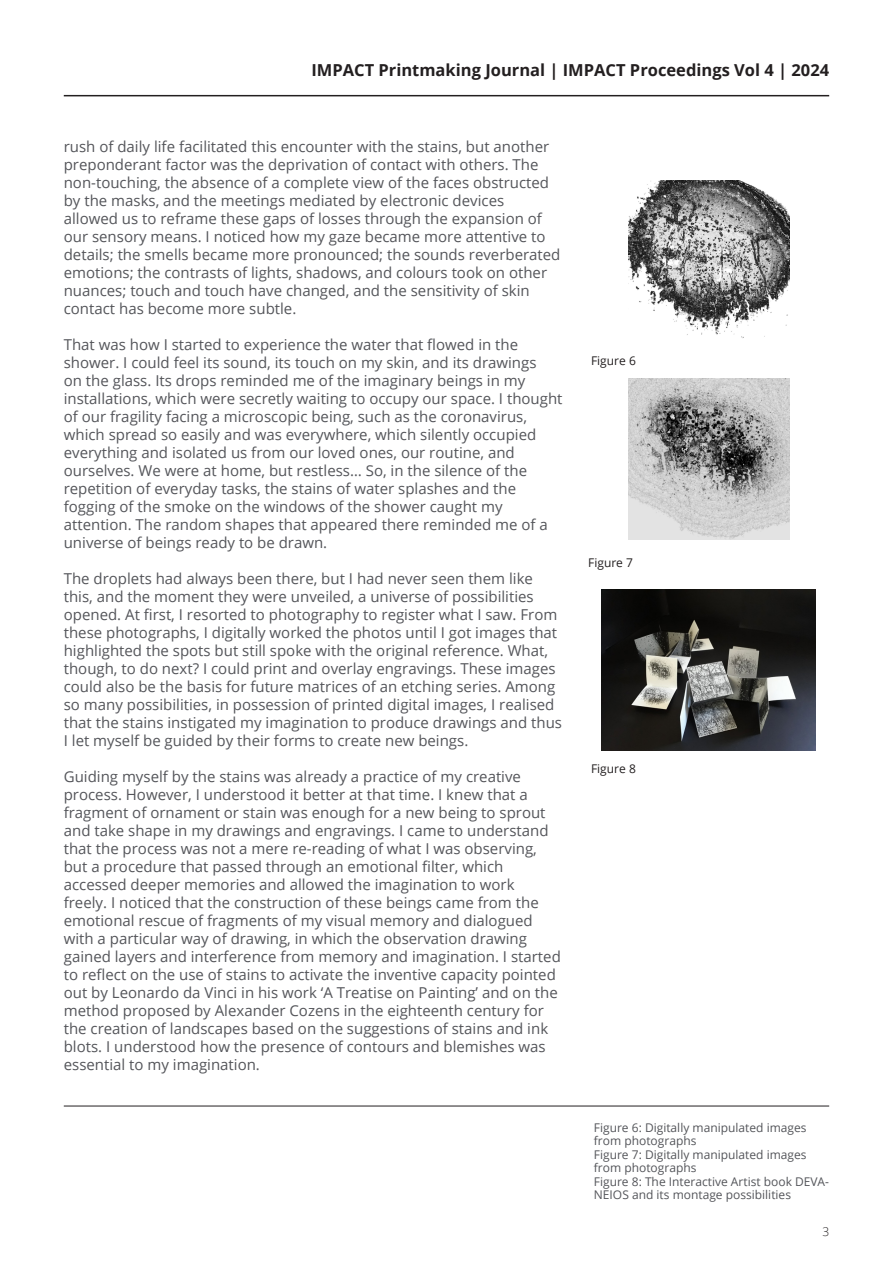
<style>
.page{position:relative;width:893px;height:1263px;background:#fff}
.page>*{position:absolute;margin:0;border:0;box-sizing:border-box;transform-origin:0 0}
.t1{font:700 16.5px "Open Sans";color:#231f20}
.Main_Text{font:15px/18px "Open Sans";color:#54555a}
.t2{font:12px/13.5px "Open Sans";color:#54555a}
.t3{font:12px "Open Sans";color:#231f20}
.t4{font:300 12px "Open Sans";color:#231f20}
</style>
<div class="page">
<hr style="left:64px;top:95px;width:765px;height:1px;background:#231f20">
<hr style="left:64px;top:1106px;width:765px;height:1px;background:#231f20">
<img style="left:628px;top:181px;width:161px;height:157px">
<img style="left:601px;top:589px;width:215px;height:161px">
<img style="left:628px;top:379px;width:161px;height:161px">
<p class="t1" style="left:311px;top:59px;width:519px">IMPACT Printmaking Journal | IMPACT Proceedings Vol 4 | 2024</p>
<p class="Main_Text" style="left:64px;top:137px;width:498px">rush of daily life facilitated this encounter with the stains, but another preponderant factor was the deprivation of contact with others. The non-touching, the absence of a complete view of the faces obstructed by the masks, and the meetings mediated by electronic devices allowed us to reframe these gaps of losses through the expansion of our sensory means. I noticed how my gaze became more attentive to details; the smells became more pronounced; the sounds reverberated emotions; the contrasts of lights, shadows, and colours took on other nuances; touch and touch have changed, and the sensitivity of skin contact has become more subtle.</p>
<p class="Main_Text" style="left:64px;top:335px;width:500px">That was how I started to experience the water that flowed in the shower. I could feel its sound, its touch on my skin, and its drawings<br>on the glass. Its drops reminded me of the imaginary beings in my installations, which were secretly waiting to occupy our space. I thought of our fragility facing a microscopic being, such as the coronavirus, which spread so easily and was everywhere, which silently occupied everything and isolated us from our loved ones, our routine, and ourselves. We were at home, but restless… So, in the silence of the repetition of everyday tasks, the stains of water splashes and the fogging of the smoke on the windows of the shower caught my attention. The random shapes that appeared there reminded me of a universe of beings ready to be drawn.</p>
<p class="Main_Text" style="left:64px;top:569px;width:500px">The droplets had always been there, but I had never seen them like this, and the moment they were unveiled, a universe of possibilities opened. At first, I resorted to photography to register what I saw. From these photographs, I digitally worked the photos until I got images that highlighted the spots but still spoke with the original reference. What, though, to do next? I could print and overlay engravings. These images could also be the basis for future matrices of an etching series. Among so many possibilities, in possession of printed digital images, I realised that the stains instigated my imagination to produce drawings and thus I let myself be guided by their forms to create new beings.</p>
<p class="Main_Text" style="left:64px;top:767px;width:499px">Guiding myself by the stains was already a practice of my creative process. However, I understood it better at that time. I knew that a fragment of ornament or stain was enough for a new being to sprout and take shape in my drawings and engravings. I came to understand that the process was not a mere re-reading of what I was observing, but a procedure that passed through an emotional filter, which accessed deeper memories and allowed the imagination to work freely. I noticed that the construction of these beings came from the emotional rescue of fragments of my visual memory and dialogued with a particular way of drawing, in which the observation drawing gained layers and interference from memory and imagination. I started to reflect on the use of stains to activate the inventive capacity pointed out by Leonardo da Vinci in his work ‘A Treatise on Painting’ and on the method proposed by Alexander Cozens in the eighteenth century for the creation of landscapes based on the suggestions of stains and ink blots. I understood how the presence of contours and blemishes was essential to my imagination.</p>
<p class="t3" style="left:591px;top:352px;width:46px">Figure 6</p>
<p class="t3" style="left:588px;top:555px;width:46px">Figure 7</p>
<p class="t3" style="left:591px;top:761px;width:46px">Figure 8</p>
<p class="t2" style="left:594px;top:1120px;width:214px">Figure 6: Digitally manipulated images from photographs</p>
<p class="t2" style="left:594px;top:1147px;width:214px">Figure 7: Digitally manipulated images from photographs</p>
<p class="t2" style="left:594px;top:1174px;width:237px">Figure 8: The Interactive Artist book DEVA-<br>NEIOS and its montage possibilities</p>
<p class="t4" style="left:822px;top:1223px;width:8px">3</p>
</div>
